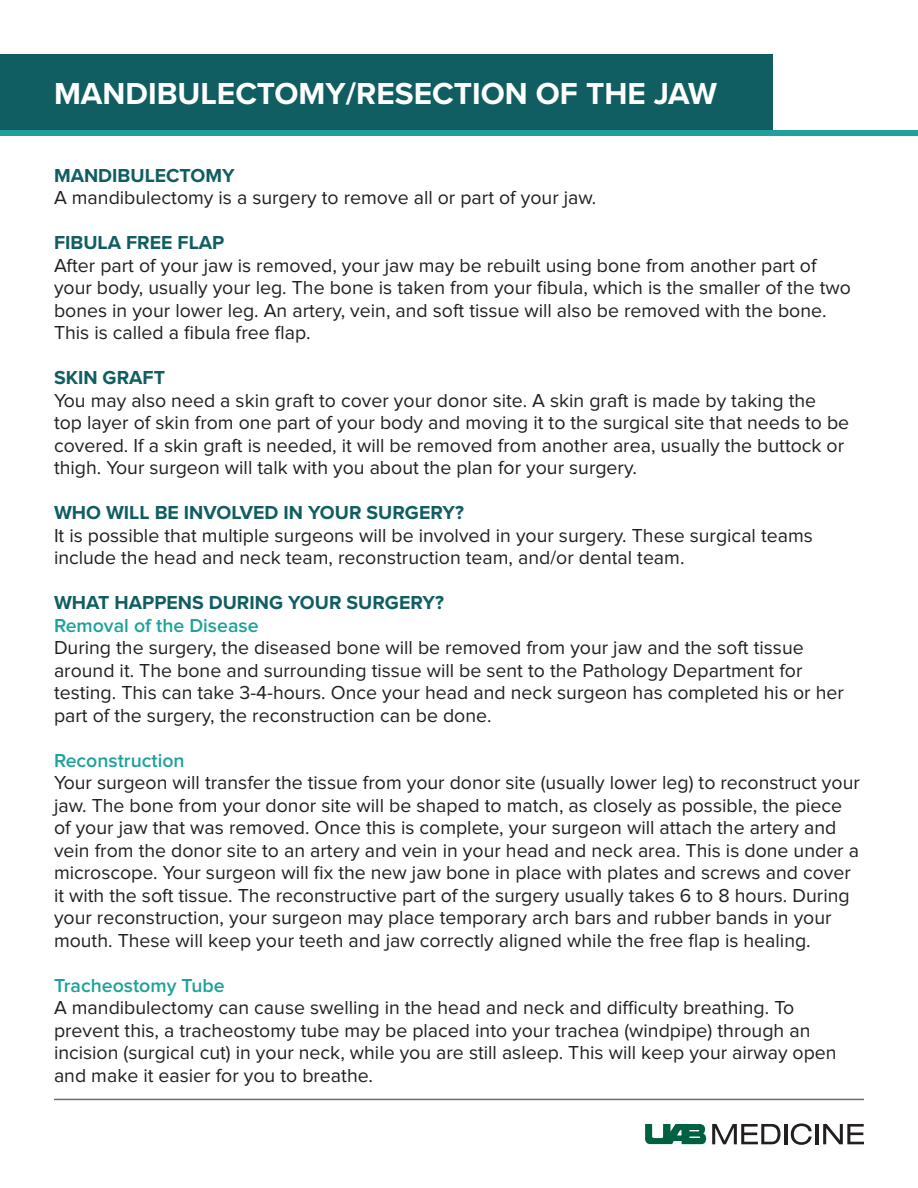
<style>
.page{position:relative;width:918px;height:1188px;background:#fff}
.page>*{position:absolute;margin:0;border:0;box-sizing:border-box;transform-origin:0 0}
.t1{font:700 31.5px "Proxima Nova";color:#fff}
.t2{font:19.5px/22.5px "Proxima Nova";color:#231f20}
.t3{font:700 19.5px "Proxima Nova";color:#105e62}
.t4{font:600 19.5px "Proxima Nova";color:#1ea19c}
</style>
<div class="page">
<div style="left:0;top:54px;width:772px;height:77px;background:#105e62"></div>
<div style="left:0;top:131px;width:918px;height:5px;background:#1ea19c"></div>
<svg style="left:645px;top:1124px;width:61px;height:20px"></svg>
<svg style="left:712px;top:1124px;width:69px;height:20px"></svg>
<hr style="left:784px;top:1124px;width:3px;height:20px;background:#231f20">
<svg style="left:791px;top:1123px;width:21px;height:22px"></svg>
<hr style="left:815px;top:1124px;width:3px;height:20px;background:#231f20">
<svg style="left:823px;top:1124px;width:41px;height:20px"></svg>
<hr style="left:54px;top:1099px;width:810px;height:1px;background:#6c6d70">
<p class="t1" style="left:54px;top:70px;width:665px">MANDIBULECTOMY/RESECTION OF THE JAW</p>
<p class="t3" style="left:54px;top:161px;width:182px">MANDIBULECTOMY</p>
<p class="t2" style="left:54px;top:187px;width:544px">A mandibulectomy is a surgery to remove all or part of your jaw.</p>
<p class="t3" style="left:54px;top:228px;width:172px">FIBULA FREE FLAP</p>
<p class="t2" style="left:54px;top:255px;width:798px">After part of your jaw is removed, your jaw may be rebuilt using bone from another part of your body, usually your leg. The bone is taken from your fibula, which is the smaller of the two bones in your lower leg. An artery, vein, and soft tissue will also be removed with the bone.<br>This is called a fibula free flap.</p>
<p class="t3" style="left:54px;top:363px;width:113px">SKIN GRAFT</p>
<p class="t2" style="left:54px;top:390px;width:797px">You may also need a skin graft to cover your donor site. A skin graft is made by taking the<br>top layer of skin from one part of your body and moving it to the surgical site that needs to be covered. If a skin graft is needed, it will be removed from another area, usually the buttock or thigh. Your surgeon will talk with you about the plan for your surgery.</p>
<p class="t3" style="left:54px;top:498px;width:412px">WHO WILL BE INVOLVED IN YOUR SURGERY?</p>
<p class="t2" style="left:54px;top:525px;width:760px">It is possible that multiple surgeons will be involved in your surgery. These surgical teams include the head and neck team, reconstruction team, and/or dental team.</p>
<p class="t3" style="left:54px;top:588px;width:392px">WHAT HAPPENS DURING YOUR SURGERY?</p>
<p class="t4" style="left:54px;top:616px;width:206px">Removal of the Disease</p>
<p class="t2" style="left:54px;top:637px;width:791px">During the surgery, the diseased bone will be removed from your jaw and the soft tissue around it. The bone and surrounding tissue will be sent to the Pathology Department for testing. This can take 3-4-hours. Once your head and neck surgeon has completed his or her part of the surgery, the reconstruction can be done.</p>
<p class="t4" style="left:54px;top:751px;width:132px">Reconstruction</p>
<p class="t2" style="left:54px;top:772px;width:807px">Your surgeon will transfer the tissue from your donor site (usually lower leg) to reconstruct your jaw. The bone from your donor site will be shaped to match, as closely as possible, the piece of your jaw that was removed. Once this is complete, your surgeon will attach the artery and vein from the donor site to an artery and vein in your head and neck area. This is done under a microscope. Your surgeon will fix the new jaw bone in place with plates and screws and cover it with the soft tissue. The reconstructive part of the surgery usually takes 6 to 8 hours. During your reconstruction, your surgeon may place temporary arch bars and rubber bands in your mouth. These will keep your teeth and jaw correctly aligned while the free flap is healing.</p>
<p class="t4" style="left:54px;top:976px;width:172px">Tracheostomy Tube</p>
<p class="t2" style="left:54px;top:997px;width:784px">A mandibulectomy can cause swelling in the head and neck and difficulty breathing. To prevent this, a tracheostomy tube may be placed into your trachea (windpipe) through an incision (surgical cut) in your neck, while you are still asleep. This will keep your airway open and make it easier for you to breathe.</p>
</div>
